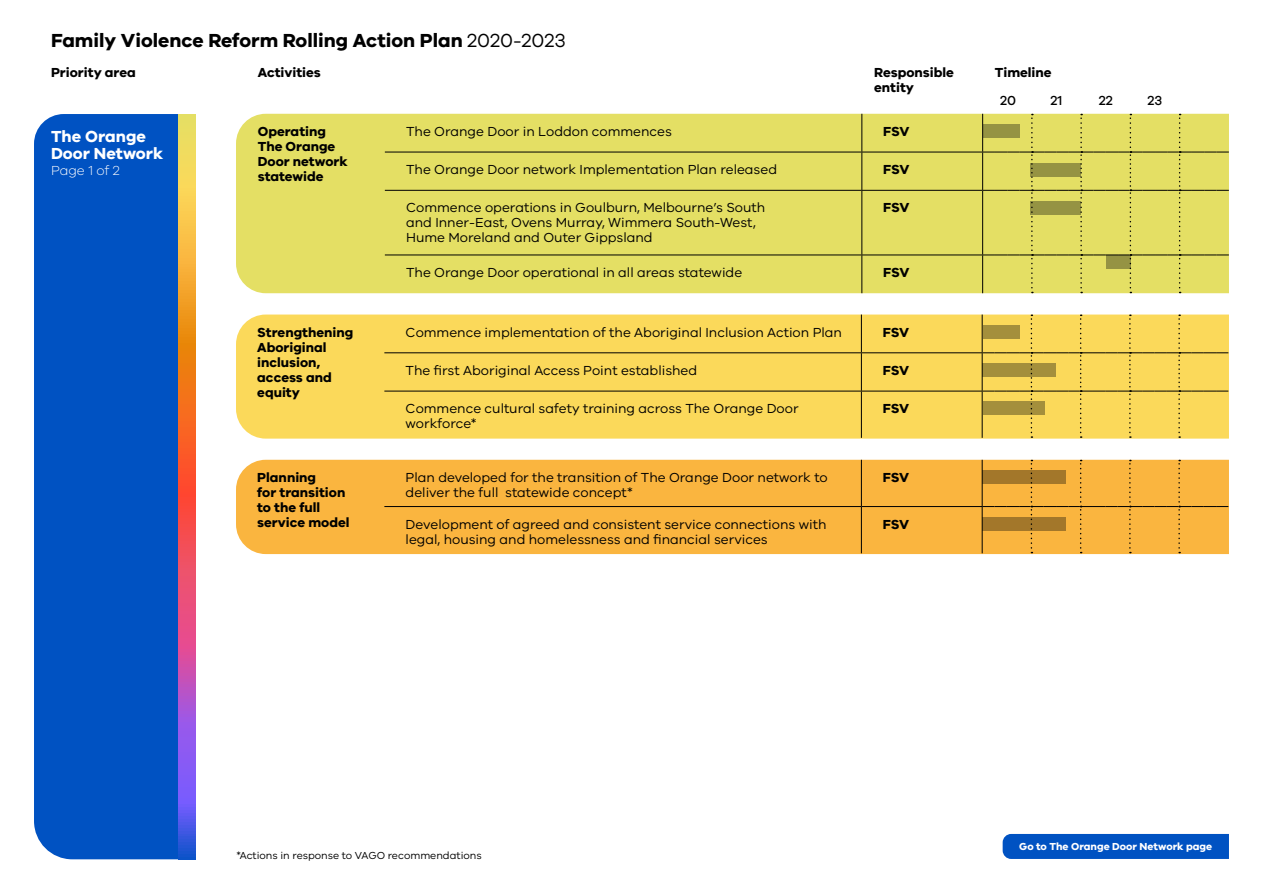
<style>
.page{position:relative;width:1263px;height:893px;background:#fff}
.page>*{position:absolute;margin:0;border:0;box-sizing:border-box;transform-origin:0 0}
.t1{font:700 19.5px "VIC";color:#000}
.t2{font:700 16.5px/16.8px "VIC";color:#fff}
.t3{font:13.5px/15px "VIC";color:#000}
.t4{font:700 13.5px/15px "VIC";color:#000}
.t5{font:500 13.5px "VIC";color:#000}
.t6{font:300 13.5px "VIC";color:#fff}
.t7{font:10.5px "VIC";color:#000}
.t8{font:700 10.5px "VIC";color:#fff}
.s1{font-weight:400}
</style>
<div class="page">
<div style="left:1003px;top:834px;width:226px;height:25px;background:#0052c2"></div>
<div style="left:34px;top:114px;width:145px;height:745px;background:#0052c2"></div>
<svg style="left:179px;top:114px;width:17px;height:745px;background:#d5786e"></svg>
<div style="left:236px;top:114px;width:746px;height:179px;background:#e4df64"></div>
<hr style="left:385px;top:152px;width:477px;height:1px;background:#000">
<hr style="left:385px;top:190px;width:477px;height:1px;background:#000">
<hr style="left:385px;top:255px;width:477px;height:1px;background:#000">
<hr style="left:862px;top:152px;width:121px;height:1px;background:#000">
<hr style="left:862px;top:190px;width:121px;height:1px;background:#000">
<hr style="left:862px;top:255px;width:121px;height:1px;background:#000">
<div style="left:983px;top:114px;width:246px;height:179px;background:#e4df64"></div>
<hr style="left:861px;top:114px;width:1px;height:38px;background:#000">
<hr style="left:982px;top:114px;width:1px;height:38px;background:#000">
<hr style="left:861px;top:152px;width:1px;height:38px;background:#000">
<hr style="left:982px;top:152px;width:1px;height:38px;background:#000">
<hr style="left:861px;top:191px;width:1px;height:64px;background:#000">
<hr style="left:982px;top:191px;width:1px;height:64px;background:#000">
<hr style="left:861px;top:255px;width:1px;height:38px;background:#000">
<hr style="left:982px;top:255px;width:1px;height:38px;background:#000">
<div style="left:983px;top:125px;width:36px;height:13px;background:#959343"></div>
<div style="left:1030px;top:164px;width:51px;height:13px;background:#959343"></div>
<div style="left:1030px;top:201px;width:51px;height:14px;background:#959343"></div>
<div style="left:1106px;top:255px;width:24px;height:14px;background:#959343"></div>
<div style="left:236px;top:315px;width:993px;height:124px;background:#fbd95a"></div>
<div style="left:236px;top:460px;width:993px;height:94px;background:#fab53f"></div>
<hr style="left:384px;top:352px;width:477px;height:1px;background:#000">
<hr style="left:384px;top:391px;width:477px;height:1px;background:#000">
<hr style="left:861px;top:352px;width:121px;height:1px;background:#000">
<hr style="left:861px;top:391px;width:121px;height:1px;background:#000">
<div style="left:982px;top:315px;width:246px;height:123px;background:#fbd95a"></div>
<hr style="left:861px;top:315px;width:1px;height:37px;background:#000">
<hr style="left:982px;top:315px;width:1px;height:37px;background:#000">
<hr style="left:861px;top:353px;width:1px;height:38px;background:#000">
<hr style="left:982px;top:353px;width:1px;height:38px;background:#000">
<hr style="left:861px;top:391px;width:1px;height:47px;background:#000">
<hr style="left:982px;top:391px;width:1px;height:47px;background:#000">
<hr style="left:384px;top:506px;width:477px;height:1px;background:#000">
<hr style="left:861px;top:506px;width:121px;height:1px;background:#000">
<div style="left:982px;top:460px;width:246px;height:93px;background:#fab53f"></div>
<hr style="left:861px;top:460px;width:1px;height:46px;background:#000">
<hr style="left:982px;top:460px;width:1px;height:46px;background:#000">
<hr style="left:861px;top:507px;width:1px;height:46px;background:#000">
<hr style="left:982px;top:507px;width:1px;height:46px;background:#000">
<div style="left:983px;top:325px;width:36px;height:14px;background:#a48f3c"></div>
<div style="left:983px;top:363px;width:73px;height:14px;background:#a48f3c"></div>
<div style="left:983px;top:401px;width:61px;height:14px;background:#a48f3c"></div>
<div style="left:983px;top:470px;width:83px;height:14px;background:#a3772a"></div>
<div style="left:983px;top:518px;width:83px;height:13px;background:#a3772a"></div>
<h1 class="t1" style="left:51px;top:28px;width:516px">Family Violence Reform Rolling Action Plan <span class="s1">2020-2023</span></h1>
<p class="t4" style="left:51px;top:64px;width:86px">Priority area</p>
<p class="t4" style="left:258px;top:64px;width:65px">Activities</p>
<p class="t4" style="left:874px;top:64px;width:81px">Responsible entity</p>
<p class="t4" style="left:995px;top:64px;width:58px">Timeline</p>
<p class="t5" style="left:1000px;top:93px;width:17px">20</p>
<p class="t5" style="left:1051px;top:93px;width:13px">21</p>
<p class="t5" style="left:1099px;top:93px;width:16px">22</p>
<p class="t5" style="left:1147px;top:93px;width:16px">23</p>
<p class="t2" style="left:51px;top:127px;width:114px">The Orange<br>Door Network</p>
<p class="t6" style="left:51px;top:163px;width:70px">Page 1 of 2</p>
<p class="t4" style="left:258px;top:123px;width:91px">Operating<br>The Orange<br>Door network statewide</p>
<p class="t3" style="left:406px;top:123px;width:267px">The Orange Door in Loddon commences</p>
<p class="t4" style="left:883px;top:123px;width:28px">FSV</p>
<p class="t3" style="left:406px;top:162px;width:372px">The Orange Door network Implementation Plan released</p>
<p class="t4" style="left:883px;top:162px;width:28px">FSV</p>
<p class="t3" style="left:406px;top:200px;width:361px">Commence operations in Goulburn, Melbourne’s South and Inner-East, Ovens Murray, Wimmera South-West,<br>Hume Moreland and Outer Gippsland</p>
<p class="t4" style="left:883px;top:200px;width:28px">FSV</p>
<p class="t3" style="left:406px;top:265px;width:338px">The Orange Door operational in all areas statewide</p>
<p class="t4" style="left:883px;top:264px;width:28px">FSV</p>
<p class="t4" style="left:257px;top:324px;width:98px">Strengthening<br>Aboriginal inclusion, access and equity</p>
<p class="t3" style="left:406px;top:324px;width:438px">Commence implementation of the Aboriginal Inclusion Action Plan</p>
<p class="t4" style="left:883px;top:324px;width:28px">FSV</p>
<p class="t3" style="left:406px;top:362px;width:293px">The first Aboriginal Access Point established</p>
<p class="t4" style="left:883px;top:362px;width:28px">FSV</p>
<p class="t3" style="left:406px;top:401px;width:394px">Commence cultural safety training across The Orange Door workforce*</p>
<p class="t4" style="left:883px;top:401px;width:28px">FSV</p>
<p class="t4" style="left:257px;top:469px;width:94px">Planning<br>for transition to the full service model</p>
<p class="t3" style="left:406px;top:469px;width:424px">Plan developed for the transition of The Orange Door network to deliver the full statewide concept*</p>
<p class="t4" style="left:883px;top:469px;width:28px">FSV</p>
<p class="t3" style="left:406px;top:516px;width:422px">Development of agreed and consistent service connections with legal, housing and homelessness and financial services</p>
<p class="t4" style="left:883px;top:516px;width:28px">FSV</p>
<p class="t7" style="left:236px;top:849px;width:247px">*Actions in response to VAGO recommendations</p>
<p class="t8" style="left:1019px;top:840px;width:195px">Go to The Orange Door Network page</p>
</div>
